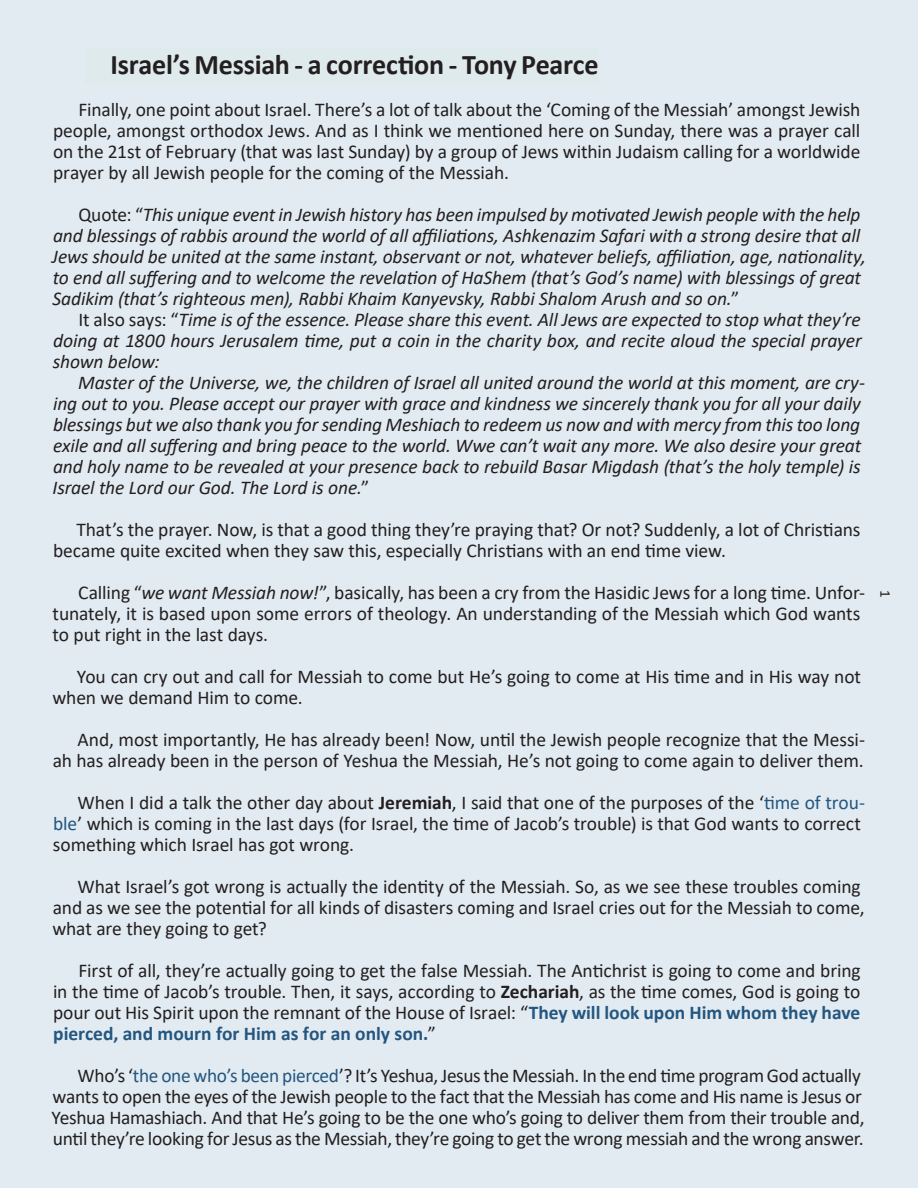
<style>
.page{position:relative;width:918px;height:1188px;background:#e2ebf1}
.page>*{position:absolute;margin:0;border:0;box-sizing:border-box;transform-origin:0 0}
.Body_Text_-_10pt__Le{font:700 28.5px "Calibri";letter-spacing:-.01em;color:#231f20}
.Body_Text_-_10pt__Le-2{font:19.5px/21px "Calibri";letter-spacing:-.01em;color:#231f20}
.Body_Text_-_10pt__Le-3{font:italic 19.5px/21px "Calibri";letter-spacing:-.005em;color:#231f20}
.t1{font:15px "Calibri";color:#231f20}
.s1{font-style:normal}
.s2{font-style:italic}
.s3{font-weight:700}
.s4{color:#24567f}
.s5{font-weight:700;color:#24567f}
</style>
<div class="page">
<div style="left:85px;top:48px;width:513px;height:36px;background:#dfeaec"></div>
<p class="Body_Text_-_10pt__Le" style="left:111px;top:44px;width:489px">Israel’s Messiah - a correction - Tony Pearce</p>
<p class="Body_Text_-_10pt__Le-2" style="left:53px;top:98px;width:809px;text-align:justify;text-indent:25px">Finally, one point about Israel. There’s a lot of talk about the ‘Coming of the Messiah’ amongst Jewish people, amongst orthodox Jews. And as I think we mentioned here on Sunday, there was a prayer call on the 21st of February (that was last Sunday) by a group of Jews within Judaism calling for a worldwide prayer by all Jewish people for the coming of the Messiah.</p>
<p class="Body_Text_-_10pt__Le-3" style="left:52px;top:203px;width:815px;text-indent:26px"><span class="s1">Quote: “</span>This unique event in Jewish history has been impulsed by motivated Jewish people with the help and blessings of rabbis around the world of all affiliations, Ashkenazim Safari with a strong desire that all Jews should be united at the same instant, observant or not, whatever beliefs, affiliation, age, nationality, to end all suffering and to welcome the revelation of HaShem (that’s God’s name) with blessings of great Sadikim (that’s righteous men), Rabbi Khaim Kanyevsky, Rabbi Shalom Arush and so on.<span class="s1">”</span></p>
<p class="Body_Text_-_10pt__Le-3" style="left:53px;top:308px;width:810px;text-align:justify;text-indent:25px"><span class="s1">It also says: “</span>Time is of the essence. Please share this event. All Jews are expected to stop what they’re doing at 1800 hours Jerusalem time, put a coin in the charity box, and recite aloud the special prayer shown below:</p>
<p class="Body_Text_-_10pt__Le-3" style="left:53px;top:371px;width:814px;text-indent:26px">Master of the Universe, we, the children of Israel all united around the world at this moment, are cry&shy;ing out to you. Please accept our prayer with grace and kindness we sincerely thank you for all your daily blessings but we also thank you for sending Meshiach to redeem us now and with mercy from this too long exile and all suffering and bring peace to the world. Wwe can’t wait any more. We also desire your great and holy name to be revealed at your presence back to rebuild Basar Migdash (that’s the holy temple) is Israel the Lord our God. The Lord is one.<span class="s1">”</span></p>
<p class="Body_Text_-_10pt__Le-2" style="left:53px;top:518px;width:809px;text-indent:23px">That’s the prayer. Now, is that a good thing they’re praying that? Or not? Suddenly, a lot of Christians became quite excited when they saw this, especially Christians with an end time view.</p>
<p class="Body_Text_-_10pt__Le-2" style="left:53px;top:581px;width:814px;text-indent:26px">Calling “<span class="s2">we want Messiah now!</span>”, basically, has been a cry from the Hasidic Jews for a long time. Unfor&shy;tunately, it is based upon some errors of theology. An understanding of the Messiah which God wants to put right in the last days.</p>
<p class="Body_Text_-_10pt__Le-2" style="left:52px;top:665px;width:810px;text-indent:25px">You can cry out and call for Messiah to come but He’s going to come at His time and in His way not when we demand Him to come.</p>
<p class="Body_Text_-_10pt__Le-2" style="left:53px;top:728px;width:814px;text-align:right">And, most importantly, He has already been! Now, until the Jewish people recognize that the Messi-<br>ah has already been in the person of Yeshua the Messiah, He’s not going to come again to deliver them.</p>
<p class="Body_Text_-_10pt__Le-2" style="left:53px;top:791px;width:814px;text-indent:25px">When I did a talk the other day about <span class="s3">Jeremiah</span>, I said that one of the purposes of the ‘<span class="s4">time of trou&shy;ble</span>’ which is coming in the last days (for Israel, the time of Jacob’s trouble) is that God wants to correct something which Israel has got wrong.</p>
<p class="Body_Text_-_10pt__Le-2" style="left:52px;top:875px;width:814px;text-indent:25px">What Israel’s got wrong is actually the identity of the Messiah. So, as we see these troubles coming and as we see the potential for all kinds of disasters coming and Israel cries out for the Messiah to come, what are they going to get?</p>
<p class="Body_Text_-_10pt__Le-2" style="left:53px;top:959px;width:809px;text-align:justify;text-indent:25px">First of all, they’re actually going to get the false Messiah. The Antichrist is going to come and bring in the time of Jacob’s trouble. Then, it says, according to <span class="s3">Zechariah</span>, as the time comes, God is going to pour out His Spirit upon the remnant of the House of Israel: “<span class="s5">They will look upon Him whom they have pierced, and mourn for Him as for an only son.</span>”</p>
<p class="Body_Text_-_10pt__Le-2" style="left:51px;top:1064px;width:815px;text-indent:26px">Who’s ‘<span class="s4">the one who’s been pierced</span>’? It’s Yeshua, Jesus the Messiah. In the end time program God actually wants to open the eyes of the Jewish people to the fact that the Messiah has come and His name is Jesus or Yeshua Hamashiach. And that He’s going to be the one who’s going to deliver them from their trouble and, until they’re looking for Jesus as the Messiah, they’re going to get the wrong messiah and the wrong answer.</p>
<p class="t1" style="left:896px;top:590px;width:9px;rotate:90deg">1</p>
</div>
